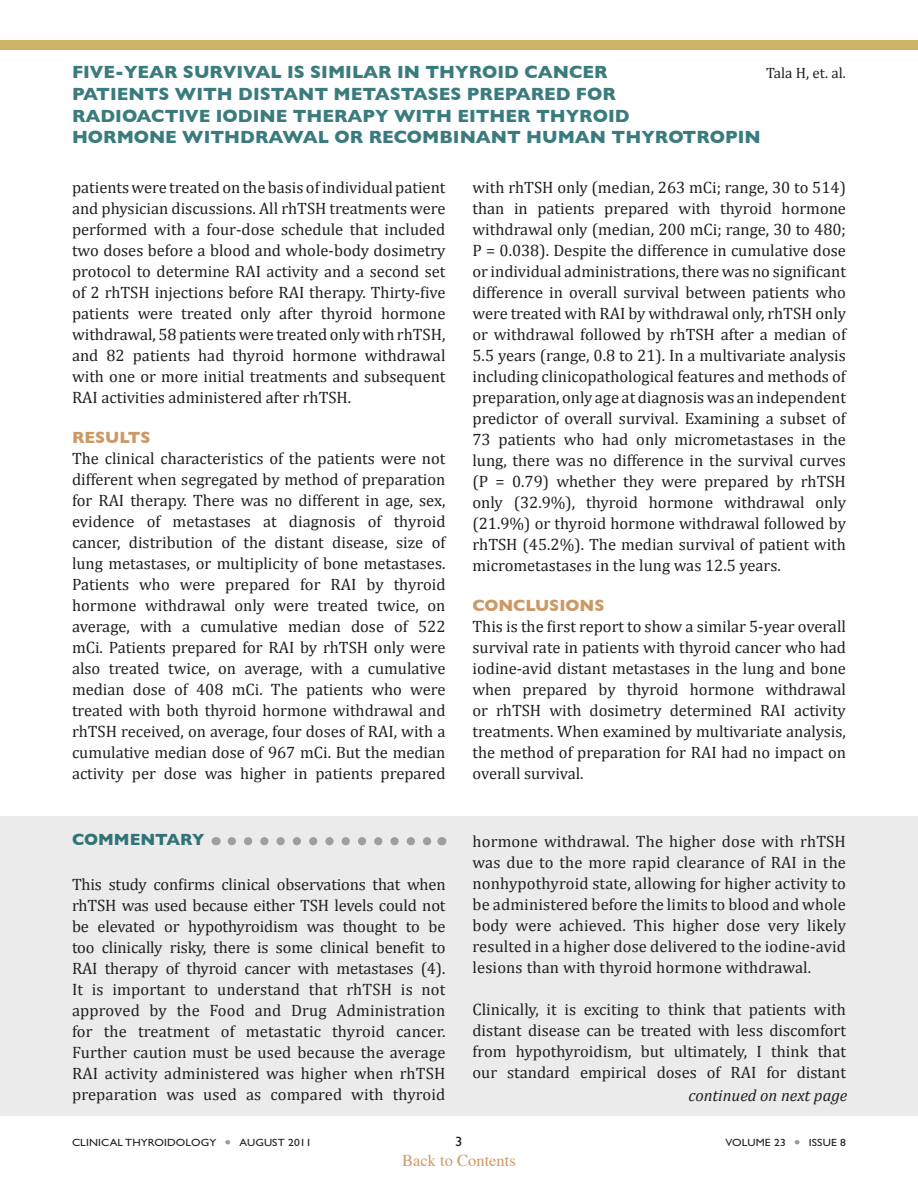
<style>
.page{position:relative;width:918px;height:1188px;background:#fff}
.page>*{position:absolute;margin:0;border:0;box-sizing:border-box;transform-origin:0 0}
.Topic_Header_page_2{font:700 18px/21.6px "Gill Sans";color:#3a7b7d}
.body_summary{font:16.5px/21px "Cambria";color:#231f20;text-align:justify}
.body_summary-2{font:italic 16.5px "Cambria";color:#231f20}
.Body_Head_2{font:700 16.5px "Gill Sans";color:#c96}
.t1{font:16.5px "Times";color:#c96}
.Commentary{font:700 16.5px "Gill Sans";color:#327378}
.Topic_Header_page_2-2{font:15px "Cambria";color:#231f20}
.t2{font:13.5px "Gill Sans Std";color:#231f20;scale:1.1 1}
.t3{font:10.5px "Gill Sans Std";letter-spacing:.01em;color:#231f20;scale:1.1 1}
.s1{color:#999}
</style>
<div class="page">
<div style="left:0;top:816px;width:918px;height:300px;background:#ebebeb"></div>
<div style="left:0;top:40px;width:918px;height:10px;background:#cdb469"></div>
<svg style="left:232px;top:837px;width:200px;height:8px"></svg>
<p class="Topic_Header_page_2" style="left:72px;top:61px;width:537px">FIVE-YEAR SURVIVAL IS SIMILAR IN THYROID CANCER</p>
<p class="Topic_Header_page_2-2" style="left:766px;top:64px;width:81px">Tala H, et. al.</p>
<p class="Topic_Header_page_2" style="left:72px;top:83px;width:690px">PATIENTS WITH DISTANT METASTASES PREPARED FOR<br>RADIOACTIVE IODINE THERAPY WITH EITHER THYROID<br>HORMONE WITHDRAWAL OR RECOMBINANT HUMAN THYROTROPIN</p>
<p class="body_summary" style="left:72px;top:177px;width:375px">patients were treated on the basis of individual patient and physician discussions. All rhTSH treatments were performed with a four-dose schedule that included two doses before a blood and whole-body dosimetry protocol to determine RAI activity and a second set of 2 rhTSH injections before RAI therapy. Thirty-five patients were treated only after thyroid hormone withdrawal, 58 patients were treated only with rhTSH, and 82 patients had thyroid hormone withdrawal with one or more initial treatments and subsequent RAI activities administered after rhTSH.</p>
<p class="Body_Head_2" style="left:72px;top:428px;width:80px">RESULTS</p>
<p class="body_summary" style="left:72px;top:448px;width:375px">The clinical characteristics of the patients were not different when segregated by method of preparation for RAI therapy. There was no different in age, sex, evidence of metastases at diagnosis of thyroid cancer, distribution of the distant disease, size of lung metastases, or multiplicity of bone metastases.<br>Patients who were prepared for RAI by thyroid hormone withdrawal only were treated twice, on average, with a cumulative median dose of 522 mCi. Patients prepared for RAI by rhTSH only were also treated twice, on average, with a cumulative median dose of 408 mCi. The patients who were treated with both thyroid hormone withdrawal and rhTSH received, on average, four doses of RAI, with a cumulative median dose of 967 mCi. But the median activity per dose was higher in patients prepared</p>
<p class="body_summary" style="left:472px;top:177px;width:375px">with rhTSH only (median, 263 mCi; range, 30 to 514) than in patients prepared with thyroid hormone withdrawal only (median, 200 mCi; range, 30 to 480; P = 0.038). Despite the difference in cumulative dose or individual administrations, there was no significant difference in overall survival between patients who were treated with RAI by withdrawal only, rhTSH only or withdrawal followed by rhTSH after a median of 5.5 years (range, 0.8 to 21). In a multivariate analysis including clinicopathological features and methods of preparation, only age at diagnosis was an independent predictor of overall survival. Examining a subset of 73 patients who had only micrometastases in the lung, there was no difference in the survival curves (P = 0.79) whether they were prepared by rhTSH only (32.9%), thyroid hormone withdrawal only (21.9%) or thyroid hormone withdrawal followed by rhTSH (45.2%). The median survival of patient with micrometastases in the lung was 12.5 years.</p>
<p class="Body_Head_2" style="left:472px;top:596px;width:133px">CONCLUSIONS</p>
<p class="body_summary" style="left:472px;top:616px;width:375px">This is the first report to show a similar 5-year overall survival rate in patients with thyroid cancer who had iodine-avid distant metastases in the lung and bone when prepared by thyroid hormone withdrawal or rhTSH with dosimetry determined RAI activity treatments. When examined by multivariate analysis, the method of preparation for RAI had no impact on overall survival.</p>
<p class="Commentary" style="left:72px;top:830px;width:134px">COMMENTARY</p>
<p class="body_summary" style="left:72px;top:874px;width:375px">This study confirms clinical observations that when rhTSH was used because either TSH levels could not be elevated or hypothyroidism was thought to be too clinically risky, there is some clinical benefit to RAI therapy of thyroid cancer with metastases (4).<br>It is important to understand that rhTSH is not approved by the Food and Drug Administration for the treatment of metastatic thyroid cancer.<br>Further caution must be used because the average RAI activity administered was higher when rhTSH preparation was used as compared with thyroid</p>
<p class="body_summary" style="left:472px;top:831px;width:375px">hormone withdrawal. The higher dose with rhTSH was due to the more rapid clearance of RAI in the nonhypothyroid state, allowing for higher activity to be administered before the limits to blood and whole body were achieved. This higher dose very likely resulted in a higher dose delivered to the iodine-avid lesions than with thyroid hormone withdrawal.</p>
<p class="body_summary" style="left:472px;top:999px;width:375px">Clinically, it is exciting to think that patients with distant disease can be treated with less discomfort from hypothyroidism, but ultimately, I think that our standard empirical doses of RAI for distant</p>
<p class="body_summary-2" style="left:688px;top:1085px;width:160px">continued on next page</p>
<p class="t3" style="left:72px;top:1137px;width:219px">CLINICAL THYROIDOLOGY <span class="s1">●</span> AUGUST 2011</p>
<p class="t2" style="left:455px;top:1134px;width:8px">3</p>
<p class="t3" style="left:726px;top:1137px;width:111px">VOLUME 23 <span class="s1">●</span> ISSUE 8</p>
<p class="t1" style="left:402px;top:1145px;width:115px">Back to Contents</p>
</div>
